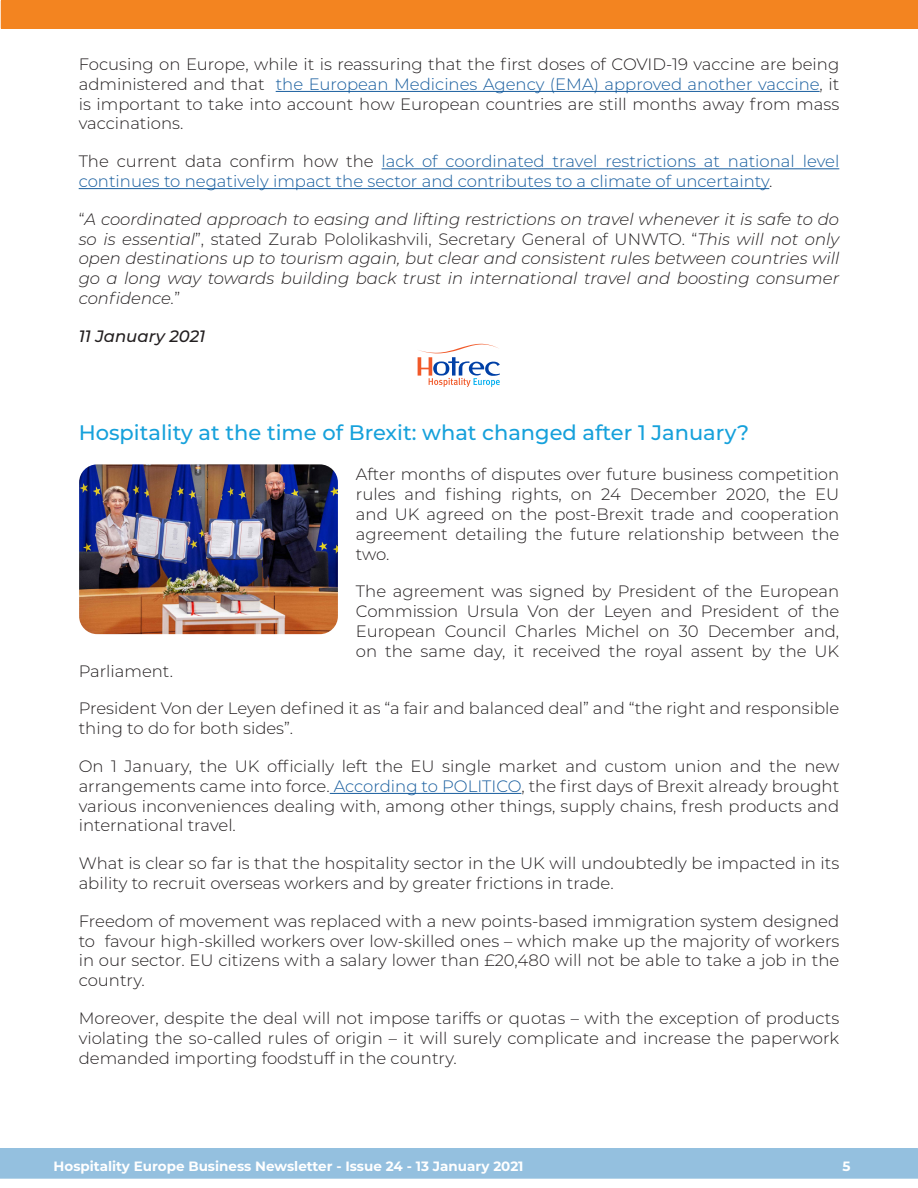
<style>
.page{position:relative;width:918px;height:1188px;background:#fff}
.page>*{position:absolute;margin:0;border:0;box-sizing:border-box;transform-origin:0 0}
.t1{font:500 21px "Montserrat";color:#16a1db}
.t2{font:300 16.5px/19.8px "Montserrat";color:#231f20;text-align:justify}
.t3{font:italic 300 16.5px/19.8px "Montserrat";color:#231f20;text-align:justify}
.t4{font:300 16.5px/19.8px "Montserrat";color:#175d9e}
.t5{font:italic 500 16.5px "Montserrat";color:#231f20}
.t6{font:700 13.5px "Montserrat";color:#fff}
.s1{color:#175d9e}
.s2{color:#231f20}
.s3{font-style:normal}
</style>
<div class="page">
<hr style="left:276px;top:91px;width:544px;height:1px;background:#175d9e">
<hr style="left:382px;top:168px;width:457px;height:1px;background:#175d9e">
<hr style="left:79px;top:188px;width:690px;height:1px;background:#175d9e">
<div style="left:1px;top:1149px;width:916px;height:29px;background:#94c0df"></div>
<div style="left:0;top:1148px;width:918px;height:31px;border:2px solid #94c0df"></div>
<svg style="left:417px;top:344px;width:83px;height:43px"></svg>
<div style="left:1px;top:0;width:917px;height:29px;background:#f38420"></div>
<hr style="left:330px;top:793px;width:191px;height:1px;background:#175d9e">
<img style="left:79px;top:464px;width:259px;height:170px">
<p class="t2" style="left:79px;top:54px;width:762px">Focusing on Europe, while it is reassuring that the first doses of COVID-19 vaccine are being administered and that <span class="s1">the European Medicines Agency (EMA) approved another vaccine</span>, it is important to take into account how European countries are still months away from mass vaccinations.</p>
<p class="t4" style="left:79px;top:151px;width:762px"><span class="s2">The current data confirm how the</span> lack of coordinated travel restrictions at national level continues to negatively impact the sector and contributes to a climate of uncertainty<span class="s2">.</span></p>
<p class="t3" style="left:79px;top:208px;width:762px"><span class="s3">“</span>A coordinated approach to easing and lifting restrictions on travel whenever it is safe to do so is essential<span class="s3">”, stated Zurab Pololikashvili, Secretary General of UNWTO. “</span>This will not only open destinations up to tourism again, but clear and consistent rules between countries will go a long way towards building back trust in international travel and boosting consumer confidence.<span class="s3">”</span></p>
<p class="t5" style="left:79px;top:324px;width:128px">11 January 2021</p>
<p class="t1" style="left:79px;top:417px;width:672px">Hospitality at the time of Brexit: what changed after 1 January?</p>
<p class="t2" style="left:356px;top:464px;width:485px">After months of disputes over future business competition rules and fishing rights, on 24 December 2020, the EU and UK agreed on the post-Brexit trade and cooperation agreement detailing the future relationship between the two.</p>
<p class="t2" style="left:356px;top:581px;width:485px">The agreement was signed by President of the European Commission Ursula Von der Leyen and President of the European Council Charles Michel on 30 December and, on the same day, it received the royal assent by the UK</p>
<p class="t2" style="left:79px;top:660px;width:96px">Parliament.</p>
<p class="t2" style="left:79px;top:698px;width:762px">President Von der Leyen defined it as “a fair and balanced deal” and “the right and responsible thing to do for both sides”.</p>
<p class="t2" style="left:79px;top:756px;width:762px">On 1 January, the UK officially left the EU single market and custom union and the new arrangements came into force. <span class="s1">According to POLITICO</span>, the first days of Brexit already brought various inconveniences dealing with, among other things, supply chains, fresh products and international travel.</p>
<p class="t2" style="left:79px;top:853px;width:762px">What is clear so far is that the hospitality sector in the UK will undoubtedly be impacted in its ability to recruit overseas workers and by greater frictions in trade.</p>
<p class="t2" style="left:79px;top:910px;width:762px">Freedom of movement was replaced with a new points-based immigration system designed to favour high-skilled workers over low-skilled ones – which make up the majority of workers in our sector. EU citizens with a salary lower than £20,480 will not be able to take a job in the country.</p>
<p class="t2" style="left:79px;top:1008px;width:762px">Moreover, despite the deal will not impose tariffs or quotas – with the exception of products violating the so-called rules of origin – it will surely complicate and increase the paperwork demanded importing foodstuff in the country.</p>
<p class="t6" style="left:54px;top:1157px;width:471px">Hospitality Europe Business Newsletter - Issue 24 - 13 January 2021</p>
<p class="t6" style="left:842px;top:1157px;width:10px">5</p>
</div>
